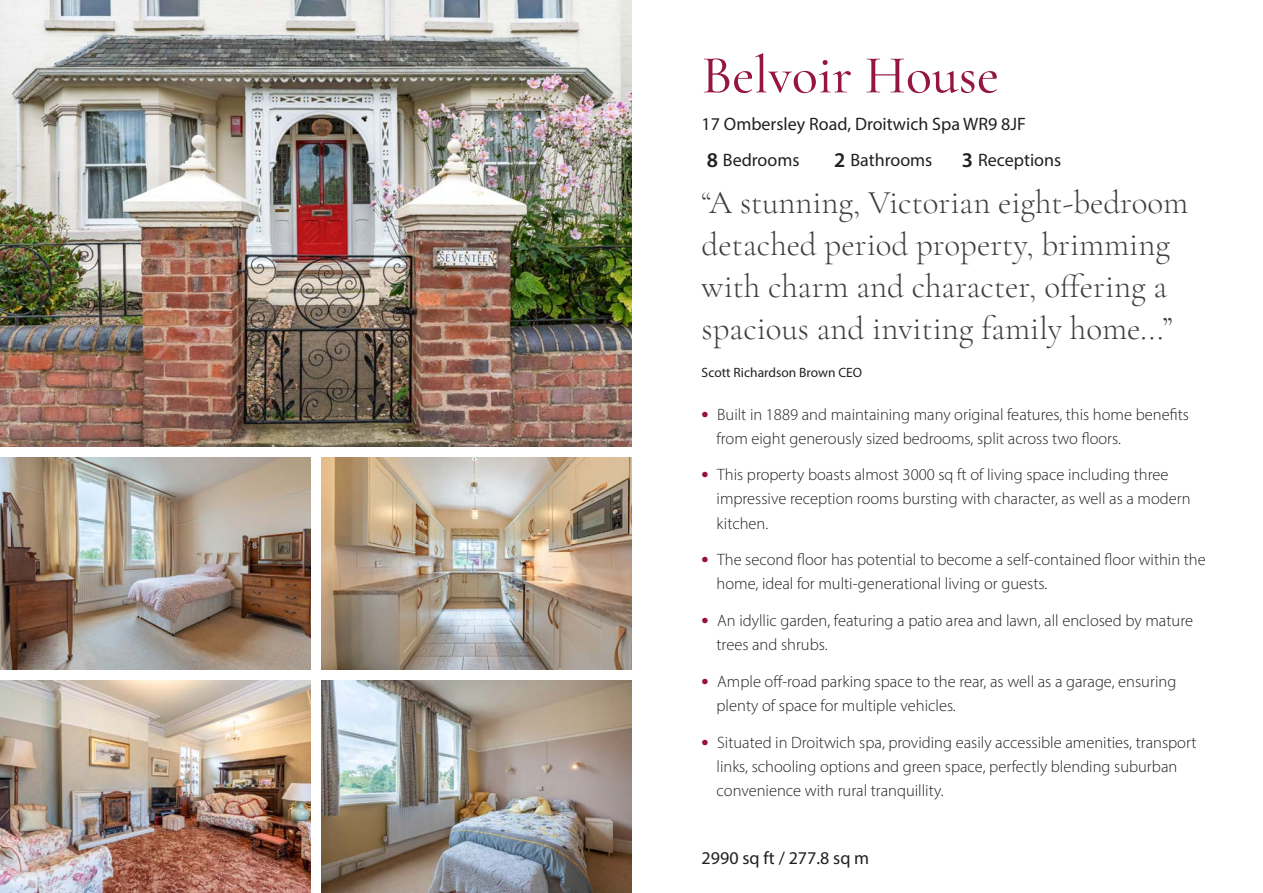
<style>
.page{position:relative;width:1263px;height:893px;background:#fff}
.page>*{position:absolute;margin:0;border:0;box-sizing:border-box;transform-origin:0 0}
.t1{font:500 54px "Cormorant Garamond";color:#95173f}
.t2{font:300 33px/42px "Cormorant Garamond";color:#3e3e3f}
.t3{font:600 21px "Myriad Pro";color:#231f20}
.t4{font:18px "Myriad Pro";color:#231f20}
.t5{font:300 16.5px/24px "Myriad Pro";color:#231f20}
.t6{font:13.5px "Myriad Pro";color:#231f20}
.s1{font-weight:700;font-size:21px;color:#95103b}
</style>
<div class="page">
<img style="left:0;top:457px;width:310px;height:213px">
<img style="left:321px;top:457px;width:310px;height:213px">
<img style="left:0;top:680px;width:310px;height:213px">
<img style="left:0;top:0;width:631px;height:446px">
<img style="left:321px;top:680px;width:310px;height:213px">
<p class="t1" style="left:702px;top:42px;width:299px">Belvoir House</p>
<p class="t4" style="left:702px;top:113px;width:326px">17 Ombersley Road, Droitwich Spa WR9 8JF</p>
<p class="t3" style="left:707px;top:147px;width:13px">8</p>
<p class="t4" style="left:723px;top:149px;width:78px">Bedrooms</p>
<p class="t3" style="left:834px;top:147px;width:13px">2</p>
<p class="t4" style="left:850px;top:149px;width:83px">Bathrooms</p>
<p class="t3" style="left:962px;top:147px;width:13px">3</p>
<p class="t4" style="left:978px;top:149px;width:85px">Receptions</p>
<p class="t2" style="left:702px;top:182px;width:488px">“A stunning, Victorian eight-bedroom detached period property, brimming with charm and character, offering a spacious and inviting family home...”</p>
<p class="t6" style="left:702px;top:364px;width:162px">Scott Richardson Brown CEO</p>
<p class="t5" style="left:716px;top:402px;width:474px;text-indent:-15px"><span class="s1">•</span> Built in 1889 and maintaining many original features, this home benefits from eight generously sized bedrooms, split across two floors.</p>
<p class="t5" style="left:716px;top:463px;width:476px;text-indent:-15px"><span class="s1">•</span> This property boasts almost 3000 sq ft of living space including three impressive reception rooms bursting with character, as well as a modern kitchen.</p>
<p class="t5" style="left:716px;top:548px;width:491px;text-indent:-15px"><span class="s1">•</span> The second floor has potential to become a self-contained floor within the home, ideal for multi-generational living or guests.</p>
<p class="t5" style="left:716px;top:608px;width:478px;text-indent:-15px"><span class="s1">•</span> An idyllic garden, featuring a patio area and lawn, all enclosed by mature trees and shrubs.</p>
<p class="t5" style="left:716px;top:669px;width:461px;text-indent:-15px"><span class="s1">•</span> Ample off-road parking space to the rear, as well as a garage, ensuring plenty of space for multiple vehicles.</p>
<p class="t5" style="left:716px;top:730px;width:481px;text-indent:-15px"><span class="s1">•</span> Situated in Droitwich spa, providing easily accessible amenities, transport links, schooling options and green space, perfectly blending suburban convenience with rural tranquillity.</p>
<p class="t4" style="left:702px;top:847px;width:169px">2990 sq ft / 277.8 sq m</p>
</div>
